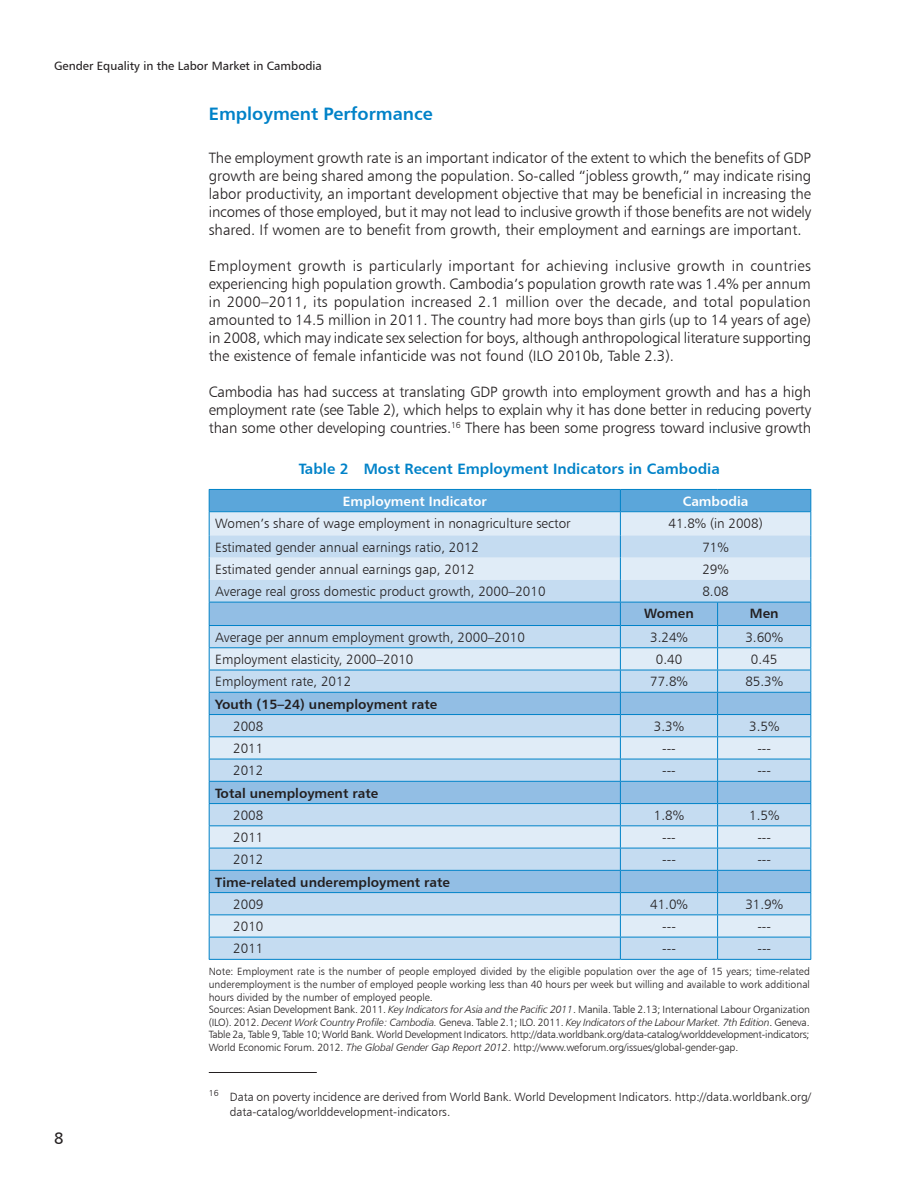
<style>
.page{position:relative;width:918px;height:1188px;background:#fff}
.page>*{position:absolute;margin:0;border:0;box-sizing:border-box;transform-origin:0 0}
.t1{font:18px "Humanist 777 BT Bold B";color:#0082c8}
.t2{font:16.5px "Humanist 777 BT Roman B";color:#231f20}
.t3{font:15px/18px "Humanist 777 BT Light B";color:#231f20;text-align:justify}
.t4{font:15px "Humanist 777 BT Bold B";color:#0082c8}
.t5{font:13.5px "Humanist 777 BT Light B";color:#231f20}
.t6{font:13.5px "Humanist 777 BT Bold B";color:#231f20}
.t7{font:13.5px "Humanist 777 BT Bold B";color:#fff}
.t8{font:12px/15px "Humanist 777 BT Light B";color:#231f20}
.t9{font:12px "Humanist 777 BT Roman B";color:#231f20}
.t10{font:10.5px/12.6px "Humanist 777 BT Light B";letter-spacing:-.01em;color:#231f20}
.t11{font:10.5px "Humanist 777 BT Light Italic B";letter-spacing:-.015em;color:#231f20}
.s1{font-family:"Humanist 777 BT Light Italic B"}
.s2{font-family:"Humanist 777 BT Light B"}
</style>
<div class="page">
<hr style="left:209px;top:1072px;width:108px;height:1px;background:#231f20">
<svg style="left:209px;top:489px;width:602px;height:470px;background:#b4d3ed"></svg>
<hr style="left:209px;top:959px;width:411px;height:1px;background:#0082c8">
<hr style="left:620px;top:959px;width:98px;height:1px;background:#0082c8">
<hr style="left:718px;top:959px;width:93px;height:1px;background:#0082c8">
<p class="t9" style="left:54px;top:59px;width:269px">Gender Equality in the Labor Market in Cambodia</p>
<p class="t1" style="left:209px;top:102px;width:226px">Employment Performance</p>
<p class="t3" style="left:209px;top:149px;width:604px">The employment growth rate is an important indicator of the extent to which the benefits of GDP growth are being shared among the population. So-called “jobless growth,” may indicate rising labor productivity, an important development objective that may be beneficial in increasing the incomes of those employed, but it may not lead to inclusive growth if those benefits are not widely shared. If women are to benefit from growth, their employment and earnings are important.</p>
<p class="t3" style="left:209px;top:257px;width:604px">Employment growth is particularly important for achieving inclusive growth in countries experiencing high population growth. Cambodia’s population growth rate was 1.4% per annum in 2000–2011, its population increased 2.1 million over the decade, and total population amounted to 14.5 million in 2011. The country had more boys than girls (up to 14 years of age) in 2008, which may indicate sex selection for boys, although anthropological literature supporting the existence of female infanticide was not found (ILO 2010b, Table 2.3).</p>
<p class="t3" style="left:209px;top:383px;width:604px">Cambodia has had success at translating GDP growth into employment growth and has a high employment rate (see Table 2), which helps to explain why it has done better in reducing poverty than some other developing countries.<sup>16</sup> There has been some progress toward inclusive growth</p>
<p class="t4" style="left:299px;top:459px;width:422px">Table 2 Most Recent Employment Indicators in Cambodia</p>
<p class="t7" style="left:343px;top:492px;width:146px">Employment Indicator</p>
<p class="t7" style="left:683px;top:492px;width:67px">Cambodia</p>
<p class="t5" style="left:215px;top:515px;width:357px">Women’s share of wage employment in nonagriculture sector</p>
<p class="t5" style="left:668px;top:515px;width:96px">41.8% (in 2008)</p>
<p class="t5" style="left:215px;top:539px;width:265px">Estimated gender annual earnings ratio, 2012</p>
<p class="t5" style="left:702px;top:539px;width:28px">71%</p>
<p class="t5" style="left:215px;top:561px;width:261px">Estimated gender annual earnings gap, 2012</p>
<p class="t5" style="left:702px;top:561px;width:28px">29%</p>
<p class="t5" style="left:215px;top:583px;width:332px">Average real gross domestic product growth, 2000–2010</p>
<p class="t5" style="left:702px;top:583px;width:28px">8.08</p>
<p class="t6" style="left:644px;top:605px;width:51px">Women</p>
<p class="t6" style="left:750px;top:605px;width:30px">Men</p>
<p class="t5" style="left:215px;top:629px;width:311px">Average per annum employment growth, 2000–2010</p>
<p class="t5" style="left:650px;top:629px;width:39px">3.24%</p>
<p class="t5" style="left:745px;top:629px;width:39px">3.60%</p>
<p class="t5" style="left:215px;top:651px;width:200px">Employment elasticity, 2000–2010</p>
<p class="t5" style="left:656px;top:651px;width:28px">0.40</p>
<p class="t5" style="left:751px;top:651px;width:28px">0.45</p>
<p class="t5" style="left:215px;top:673px;width:138px">Employment rate, 2012</p>
<p class="t5" style="left:650px;top:673px;width:39px">77.8%</p>
<p class="t5" style="left:745px;top:673px;width:39px">85.3%</p>
<p class="t6" style="left:215px;top:695px;width:224px">Youth (15–24) unemployment rate</p>
<p class="t5" style="left:233px;top:718px;width:32px">2008</p>
<p class="t5" style="left:654px;top:718px;width:32px">3.3%</p>
<p class="t5" style="left:749px;top:718px;width:32px">3.5%</p>
<p class="t5" style="left:233px;top:740px;width:32px">2011</p>
<p class="t5" style="left:662px;top:740px;width:15px">---</p>
<p class="t5" style="left:757px;top:740px;width:15px">---</p>
<p class="t5" style="left:233px;top:762px;width:32px">2012</p>
<p class="t5" style="left:662px;top:762px;width:15px">---</p>
<p class="t5" style="left:757px;top:762px;width:15px">---</p>
<p class="t6" style="left:215px;top:784px;width:165px">Total unemployment rate</p>
<p class="t5" style="left:233px;top:807px;width:32px">2008</p>
<p class="t5" style="left:654px;top:807px;width:32px">1.8%</p>
<p class="t5" style="left:749px;top:807px;width:32px">1.5%</p>
<p class="t5" style="left:233px;top:829px;width:32px">2011</p>
<p class="t5" style="left:662px;top:829px;width:15px">---</p>
<p class="t5" style="left:757px;top:829px;width:15px">---</p>
<p class="t5" style="left:233px;top:851px;width:32px">2012</p>
<p class="t5" style="left:662px;top:851px;width:15px">---</p>
<p class="t5" style="left:757px;top:851px;width:15px">---</p>
<p class="t6" style="left:215px;top:873px;width:236px">Time-related underemployment rate</p>
<p class="t5" style="left:233px;top:896px;width:32px">2009</p>
<p class="t5" style="left:650px;top:896px;width:39px">41.0%</p>
<p class="t5" style="left:745px;top:896px;width:39px">31.9%</p>
<p class="t5" style="left:233px;top:918px;width:32px">2010</p>
<p class="t5" style="left:662px;top:918px;width:15px">---</p>
<p class="t5" style="left:757px;top:918px;width:15px">---</p>
<p class="t5" style="left:233px;top:940px;width:32px">2011</p>
<p class="t5" style="left:662px;top:940px;width:15px">---</p>
<p class="t5" style="left:757px;top:940px;width:15px">---</p>
<p class="t10" style="left:209px;top:965px;width:603px">Note: Employment rate is the number of people employed divided by the eligible population over the age of 15 years; time-related underemployment is the number of employed people working less than 40 hours per week but willing and available to work additional hours divided by the number of employed people.<br>Sources: Asian Development Bank. 2011. <span class="s1">Key Indicators for Asia and the Pacific 2011</span>. Manila. Table 2.13; International Labour Organization</p>
<p class="t11" style="left:209px;top:1016px;width:602px"><span class="s2">(ILO). 2012.</span> Decent Work Country Profile: Cambodia. <span class="s2">Geneva. Table 2.1; ILO. 2011.</span> Key Indicators of the Labour Market. 7th Edition<span class="s2">. Geneva.</span></p>
<p class="t10" style="left:209px;top:1028px;width:602px">Table 2a, Table 9, Table 10; World Bank. World Development Indicators. http://data.worldbank.org/data-catalog/worlddevelopment-indicators;<br>World Economic Forum. 2012. <span class="s1">The Global Gender Gap Report 2012</span>. http://www.weforum.org/issues/global-gender-gap.</p>
<p class="t2" style="left:54px;top:1128px;width:11px">8</p>
<p class="t8" style="left:230px;top:1089px;width:583px;text-indent:-21px"><sup>16</sup> Data on poverty incidence are derived from World Bank. World Development Indicators. http://data.worldbank.org/ data-catalog/worlddevelopment-indicators.</p>
</div>
